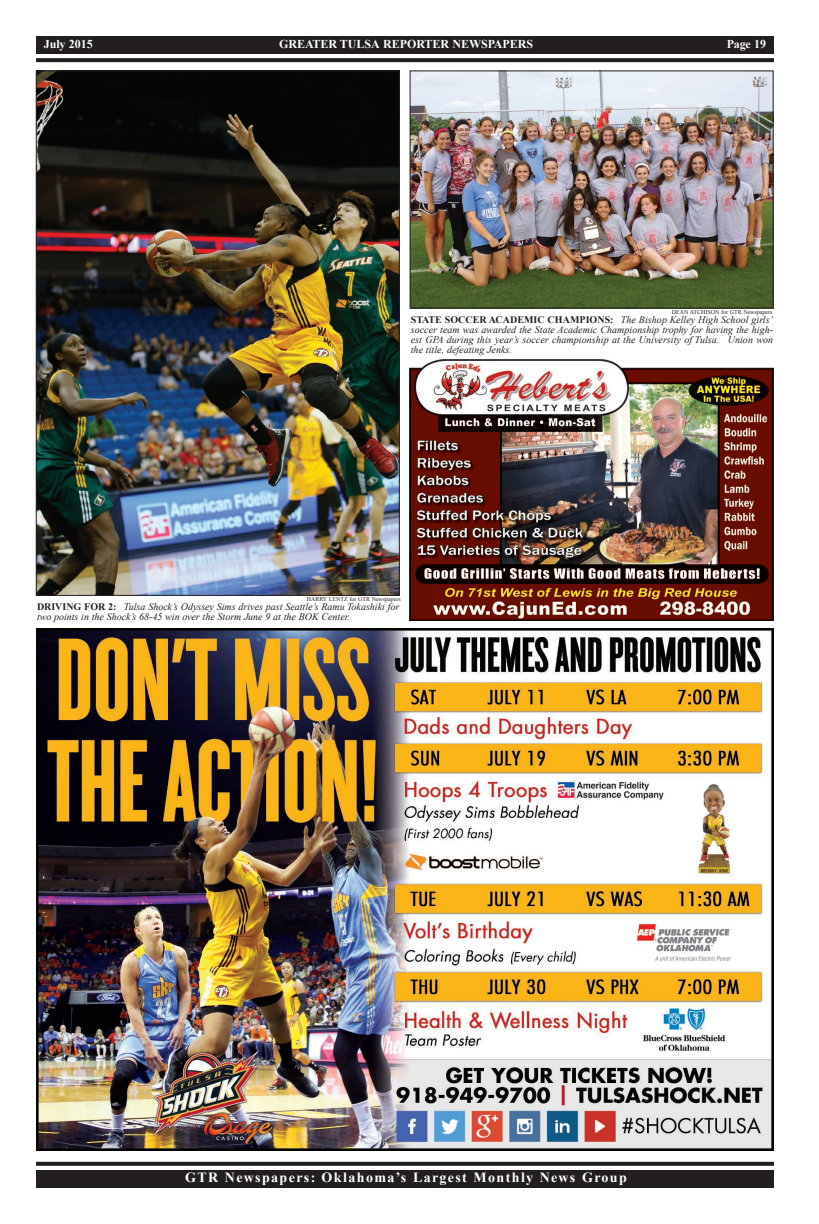
<style>
.page{position:relative;width:819px;height:1224px;background:#fff}
.page>*{position:absolute;margin:0;border:0;box-sizing:border-box;transform-origin:0 0}
.t1{font:700 14px "Times New Roman";letter-spacing:.1em;color:#fff}
.t2{font:700 12px "Times New Roman";color:#fff}
.t3{font:italic 10px/10px "Times New Roman";color:#231f20}
.t4{font:6px "Times New Roman";color:#231f20}
.s1{font-weight:700;font-style:normal}
</style>
<div class="page">
<div style="left:36px;top:1170px;width:738px;height:18px;background:#231f20"></div>
<svg style="left:36px;top:1162px;width:738px;height:4px;background:#2d292a"></svg>
<svg style="left:36px;top:58px;width:738px;height:4px;background:#2a2728"></svg>
<div style="left:36px;top:36px;width:738px;height:18px;background:#231f20"></div>
<img style="left:36px;top:628px;width:738px;height:523px">
<img style="left:410px;top:359px;width:363px;height:261px">
<img style="left:38px;top:73px;width:360px;height:521px">
<img style="left:412px;top:73px;width:359px;height:233px">
<div style="left:410px;top:71px;width:363px;height:237px;border:1px solid #231f20"></div>
<p class="t2" style="left:44px;top:36px;width:50px">July 2015</p>
<p class="t2" style="left:279px;top:36px;width:255px">GREATER TULSA REPORTER NEWSPAPERS</p>
<p class="t2" style="left:727px;top:36px;width:41px">Page 19</p>
<p class="t4" style="left:672px;top:308px;width:102px">DEAN ATCHISON for GTR Newspapers</p>
<p class="t3" style="left:411px;top:314px;width:364px;text-align:justify"><span class="s1">STATE SOCCER ACADEMIC CHAMPIONS:</span> The Bishop Kelley High School girls’ soccer team was awarded the State Academic Championship trophy for having the high&shy;est GPA during this year’s soccer championship at the University of Tulsa. Union won the title, defeating Jenks.</p>
<p class="t4" style="left:307px;top:595px;width:95px">HARRY LENTZ for GTR Newspapers</p>
<p class="t3" style="left:37px;top:601px;width:364px"><span class="s1">DRIVING FOR 2:</span> Tulsa Shock’s Odyssey Sims drives past Seattle’s Ramu Tokashiki for two points in the Shock’s 68-45 win over the Storm June 9 at the BOK Center.</p>
<h1 class="t1" style="left:185px;top:1168px;width:443px">GTR Newspapers: Oklahoma’s Largest Monthly News Group</h1>
</div>
